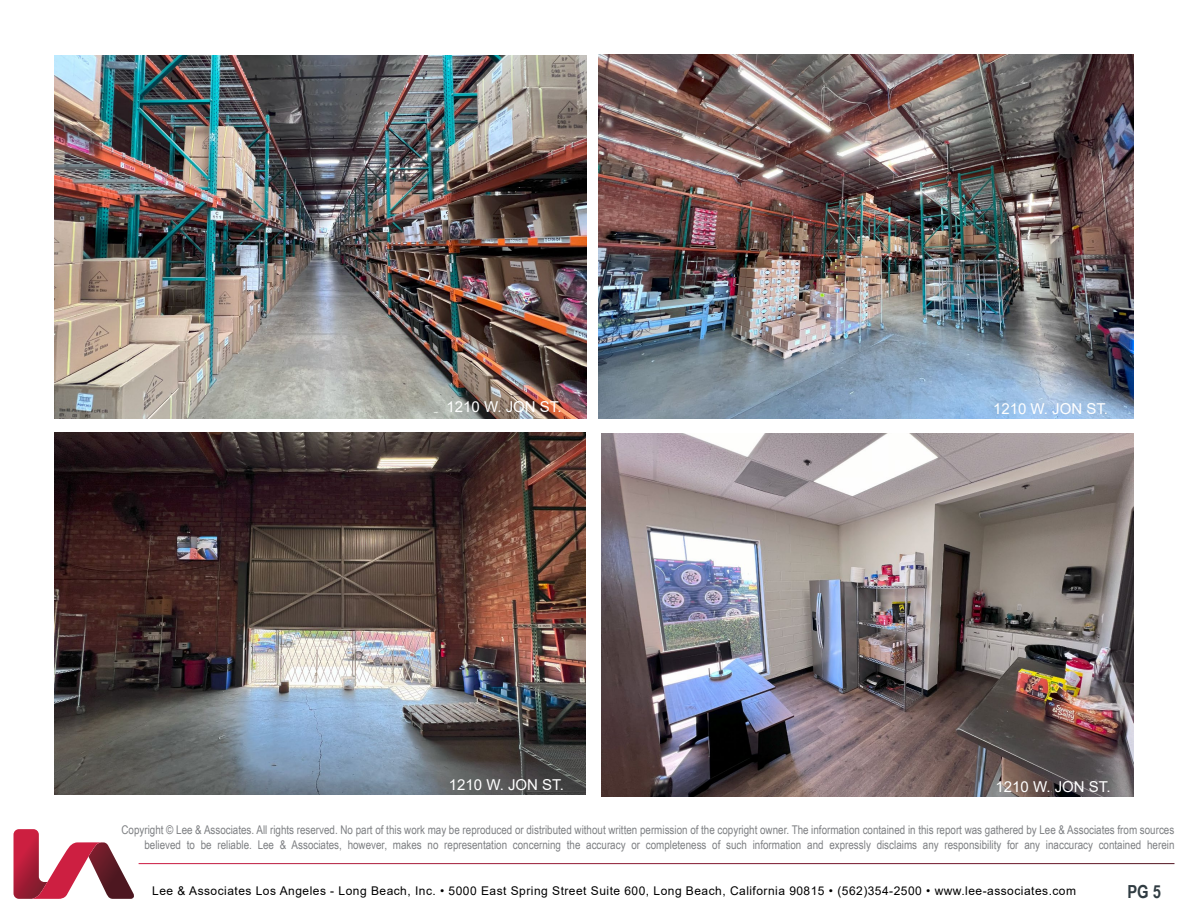
<style>
.page{position:relative;width:1188px;height:918px;background:#fff}
.page>*{position:absolute;margin:0;border:0;box-sizing:border-box;transform-origin:0 0}
.t1{font:700 18px "Arial Narrow";color:#303c42}
.t2{font:15px "Arial";color:#fff}
.t3{font:12px/14.4px "Arial Narrow";color:#7e8083;text-align:right}
.t4{font:12px "Arial";letter-spacing:.04em;color:#000}
</style>
<div class="page">
<svg style="left:14px;top:829px;width:120px;height:70px"></svg>
<img style="left:54px;top:56px;width:533px;height:362px">
<img style="left:598px;top:54px;width:536px;height:364px">
<img style="left:54px;top:432px;width:532px;height:363px">
<img style="left:601px;top:434px;width:533px;height:362px">
<p class="t2" style="left:446px;top:397px;width:117px">1210 W. JON ST.</p>
<p class="t2" style="left:993px;top:398px;width:117px">1210 W. JON ST.</p>
<p class="t2" style="left:449px;top:775px;width:117px">1210 W. JON ST.</p>
<p class="t2" style="left:995px;top:776px;width:117px">1210 W. JON ST.</p>
<p class="t3" style="left:121px;top:822px;width:1055px">Copyright © Lee &amp; Associates. All rights reserved. No part of this work may be reproduced or distributed without written permission of the copyright owner. The information contained in this report was gathered by Lee &amp; Associates from sources believed to be reliable. Lee &amp; Associates, however, makes no representation concerning the accuracy or completeness of such information and expressly disclaims any responsibility for any inaccuracy contained herein</p>
<p class="t4" style="left:152px;top:883px;width:925px">Lee &amp; Associates Los Angeles - Long Beach, Inc. • 5000 East Spring Street Suite 600, Long Beach, California 90815 • (562)354-2500 • www.lee-associates.com</p>
<h1 class="t1" style="left:1127px;top:878px;width:35px">PG 5</h1>
</div>
